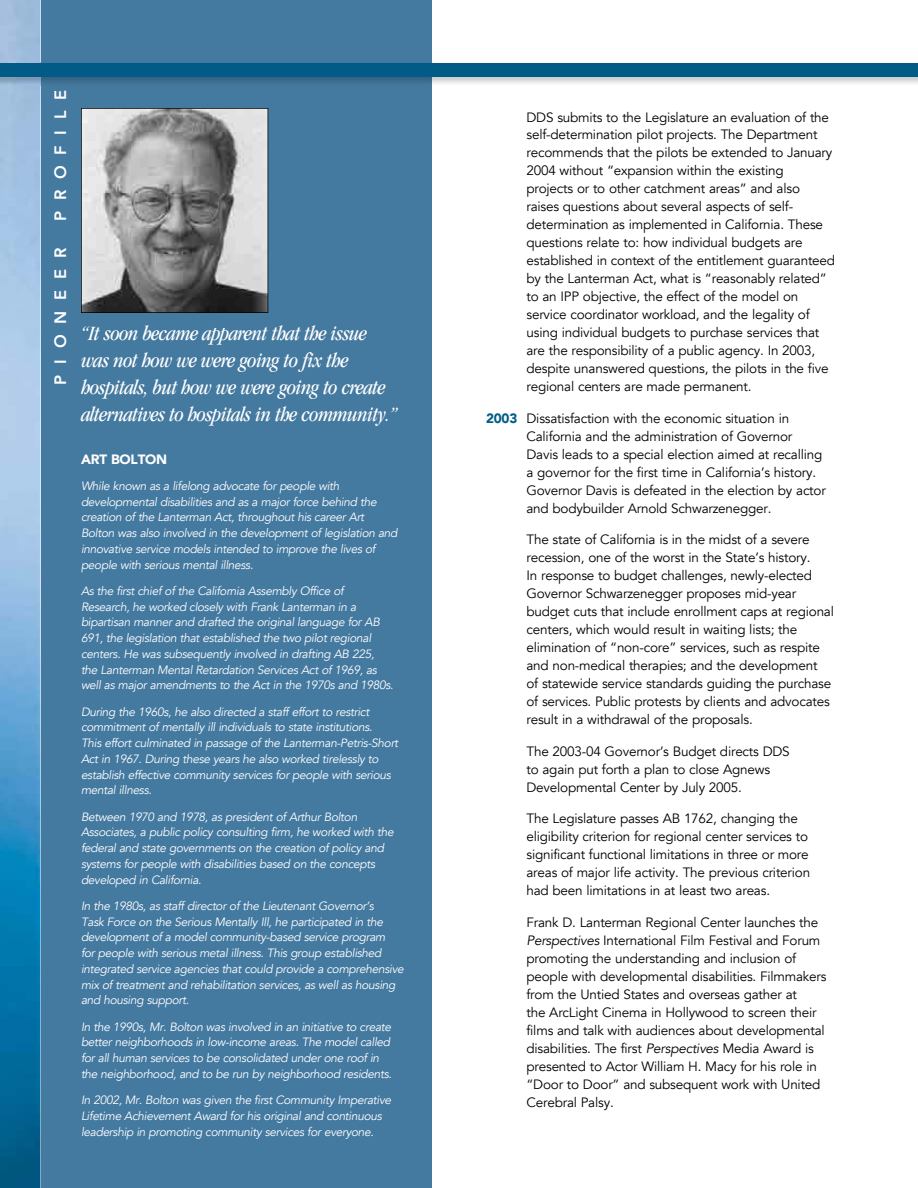
<style>
.page{position:relative;width:918px;height:1188px;background:#fff}
.page>*{position:absolute;margin:0;border:0;box-sizing:border-box;transform-origin:0 0}
.t1{font:italic condensed 21px/27px "Garamond";letter-spacing:-.025em;color:#fff}
.t2{font:800 16.5px "Avenir";letter-spacing:.65em;color:#fff}
.t3{font:13.5px/18px "Avenir";letter-spacing:-.015em;color:#000}
.t4{font:900 13.5px "Avenir";letter-spacing:-.015em;color:#fff}
.t5{font:italic 12px/15.8px "Avenir";letter-spacing:-.03em;color:#fff}
.s1{font-weight:900;color:#005c87}
.s2{font-style:italic}
</style>
<div class="page">
<div style="left:0;top:0;width:432px;height:1188px;background:#4479a0"></div>
<img style="left:0;top:0;width:40px;height:1188px">
<svg style="left:81px;top:108px;width:187px;height:205px;background:#9a9a9a"></svg>
<img style="left:0;top:62px;width:918px;height:24px">
<div style="left:0;top:63px;width:918px;height:13px;background:#005c87"></div>
<p class="t2" style="left:47px;top:221px;width:133px;rotate:-90deg">PROFILE</p>
<p class="t2" style="left:47px;top:385px;width:138px;rotate:-90deg">PIONEER</p>
<h1 class="t1" style="left:81px;top:320px;width:318px">“It soon became apparent that the issue was not how we were going to fix the hospitals, but how we were going to create alternatives to hospitals in the community.”</h1>
<p class="t4" style="left:81px;top:447px;width:88px">ART BOLTON</p>
<p class="t5" style="left:81px;top:478px;width:318px">While known as a lifelong advocate for people with developmental disabilities and as a major force behind the creation of the Lanterman Act, throughout his career Art Bolton was also involved in the development of legislation and innovative service models intended to improve the lives of people with serious mental illness.</p>
<p class="t5" style="left:81px;top:583px;width:314px">As the first chief of the California Assembly Office of Research, he worked closely with Frank Lanterman in a bipartisan manner and drafted the original language for AB 691, the legislation that established the two pilot regional centers. He was subsequently involved in drafting AB 225, the Lanterman Mental Retardation Services Act of 1969, as well as major amendments to the Act in the 1970s and 1980s.</p>
<p class="t5" style="left:81px;top:704px;width:319px">During the 1960s, he also directed a staff effort to restrict commitment of mentally ill individuals to state institutions.<br>This effort culminated in passage of the Lanterman-Petris-Short Act in 1967. During these years he also worked tirelessly to establish effective community services for people with serious mental illness.</p>
<p class="t5" style="left:81px;top:809px;width:314px">Between 1970 and 1978, as president of Arthur Bolton Associates, a public policy consulting firm, he worked with the federal and state governments on the creation of policy and systems for people with disabilities based on the concepts developed in California.</p>
<p class="t5" style="left:81px;top:898px;width:324px">In the 1980s, as staff director of the Lieutenant Governor’s<br>Task Force on the Serious Mentally Ill, he participated in the development of a model community-based service program<br>for people with serious metal illness. This group established integrated service agencies that could provide a comprehensive mix of treatment and rehabilitation services, as well as housing and housing support.</p>
<p class="t5" style="left:81px;top:1019px;width:312px">In the 1990s, Mr. Bolton was involved in an initiative to create better neighborhoods in low-income areas. The model called for all human services to be consolidated under one roof in the neighborhood, and to be run by neighborhood residents.</p>
<p class="t5" style="left:81px;top:1092px;width:312px">In 2002, Mr. Bolton was given the first Community Imperative<br>Lifetime Achievement Award for his original and continuous leadership in promoting community services for everyone.</p>
<p class="t3" style="left:526px;top:108px;width:310px">DDS submits to the Legislature an evaluation of the self-determination pilot projects. The Department recommends that the pilots be extended to January 2004 without “expansion within the existing<br>projects or to other catchment areas” and also raises questions about several aspects of self&shy;determination as implemented in California. These questions relate to: how individual budgets are established in context of the entitlement guaranteed by the Lanterman Act, what is “reasonably related” to an IPP objective, the effect of the model on service coordinator workload, and the legality of using individual budgets to purchase services that are the responsibility of a public agency. In 2003, despite unanswered questions, the pilots in the five regional centers are made permanent.</p>
<p class="t3" style="left:526px;top:410px;width:301px;text-indent:-40px"><span class="s1">2003</span> Dissatisfaction with the economic situation in California and the administration of Governor Davis leads to a special election aimed at recalling a governor for the first time in California’s history.<br>Governor Davis is defeated in the election by actor and bodybuilder Arnold Schwarzenegger.</p>
<p class="t3" style="left:526px;top:531px;width:309px">The state of California is in the midst of a severe recession, one of the worst in the State’s history.<br>In response to budget challenges, newly-elected Governor Schwarzenegger proposes mid-year budget cuts that include enrollment caps at regional centers, which would result in waiting lists; the elimination of “non-core” services, such as respite and non-medical therapies; and the development<br>of statewide service standards guiding the purchase of services. Public protests by clients and advocates result in a withdrawal of the proposals.</p>
<p class="t3" style="left:526px;top:742px;width:265px">The 2003-04 Governor’s Budget directs DDS to again put forth a plan to close Agnews<br>Developmental Center by July 2005.</p>
<p class="t3" style="left:526px;top:810px;width:285px">The Legislature passes AB 1762, changing the eligibility criterion for regional center services to significant functional limitations in three or more areas of major life activity. The previous criterion had been limitations in at least two areas.</p>
<p class="t3" style="left:526px;top:913px;width:302px">Frank D. Lanterman Regional Center launches the <span class="s2">Perspectives</span> International Film Festival and Forum promoting the understanding and inclusion of people with developmental disabilities. Filmmakers from the Untied States and overseas gather at<br>the ArcLight Cinema in Hollywood to screen their films and talk with audiences about developmental disabilities. The first <span class="s2">Perspectives</span> Media Award is presented to Actor William H. Macy for his role in “Door to Door” and subsequent work with United Cerebral Palsy.</p>
</div>
